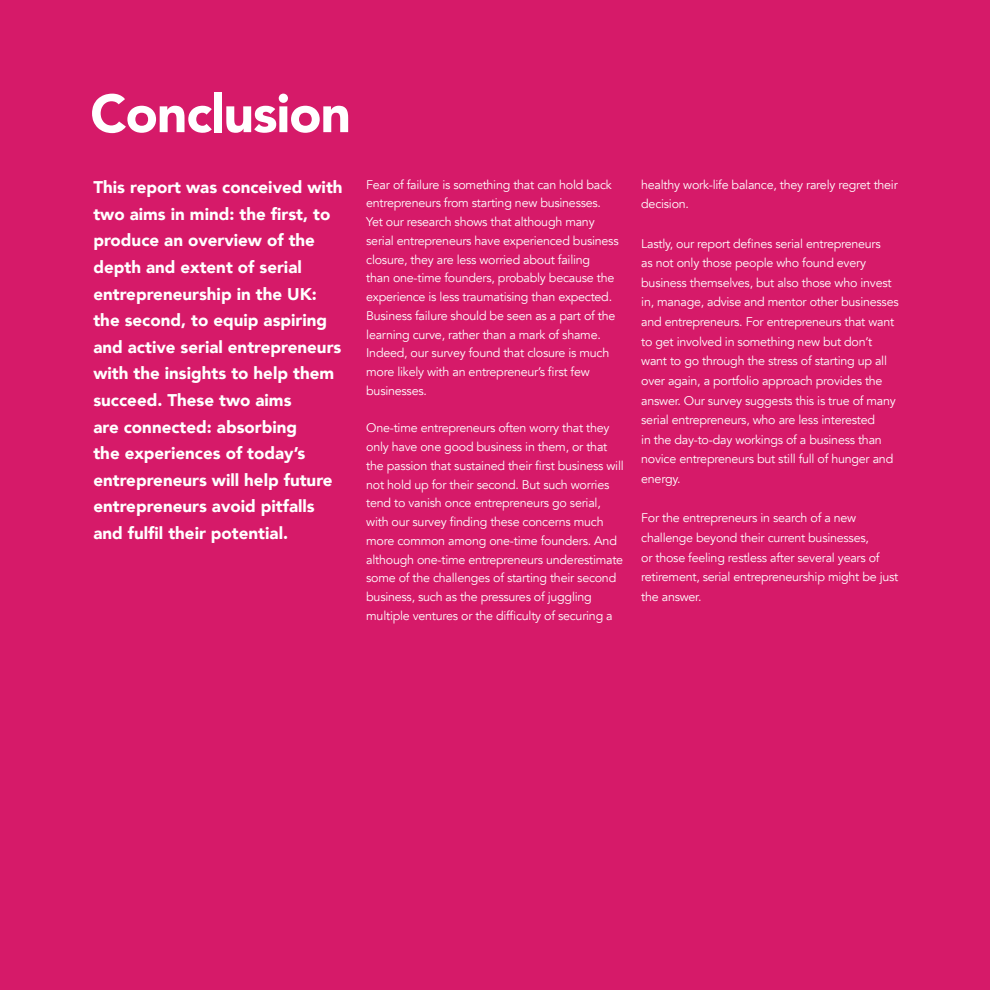
<style>
.page{position:relative;width:990px;height:990px;background:#d61a69}
.page>*{position:absolute;margin:0;border:0;box-sizing:border-box;transform-origin:0 0}
.t1{font:900 53.12px "Avenir";letter-spacing:-.02em;color:#fff}
.t2{font:900 16.88px/26.6px "Avenir";color:#fff}
.t3{font:12.5px/18.8px "Avenir";letter-spacing:-.02em;color:#fff}
</style>
<div class="page">
<h1 class="t1" style="left:90px;top:68px;width:262px">Conclusion</h1>
<p class="t2" style="left:93px;top:173px;width:251px">This report was conceived with two aims in mind: the first, to produce an overview of the depth and extent of serial entrepreneurship in the UK: the second, to equip aspiring and active serial entrepreneurs with the insights to help them succeed. These two aims<br>are connected: absorbing<br>the experiences of today’s entrepreneurs will help future entrepreneurs avoid pitfalls and fulfil their potential.</p>
<p class="t3" style="left:366px;top:175px;width:254px">Fear of failure is something that can hold back entrepreneurs from starting new businesses.<br>Yet our research shows that although many serial entrepreneurs have experienced business closure, they are less worried about failing<br>than one-time founders, probably because the experience is less traumatising than expected.<br>Business failure should be seen as a part of the learning curve, rather than a mark of shame.<br>Indeed, our survey found that closure is much more likely with an entrepreneur’s first few businesses.</p>
<p class="t3" style="left:366px;top:419px;width:259px">One-time entrepreneurs often worry that they only have one good business in them, or that the passion that sustained their first business will not hold up for their second. But such worries tend to vanish once entrepreneurs go serial, with our survey finding these concerns much more common among one-time founders. And although one-time entrepreneurs underestimate some of the challenges of starting their second business, such as the pressures of juggling multiple ventures or the difficulty of securing a</p>
<p class="t3" style="left:641px;top:175px;width:258px;line-height:19.6px">healthy work-life balance, they rarely regret their decision.</p>
<p class="t3" style="left:641px;top:234px;width:259px;line-height:19.6px">Lastly, our report defines serial entrepreneurs<br>as not only those people who found every business themselves, but also those who invest in, manage, advise and mentor other businesses and entrepreneurs. For entrepreneurs that want to get involved in something new but don’t want to go through the stress of starting up all over again, a portfolio approach provides the answer. Our survey suggests this is true of many serial entrepreneurs, who are less interested<br>in the day-to-day workings of a business than novice entrepreneurs but still full of hunger and energy.</p>
<p class="t3" style="left:641px;top:508px;width:259px;line-height:19.6px">For the entrepreneurs in search of a new challenge beyond their current businesses,<br>or those feeling restless after several years of retirement, serial entrepreneurship might be just the answer.</p>
</div>
